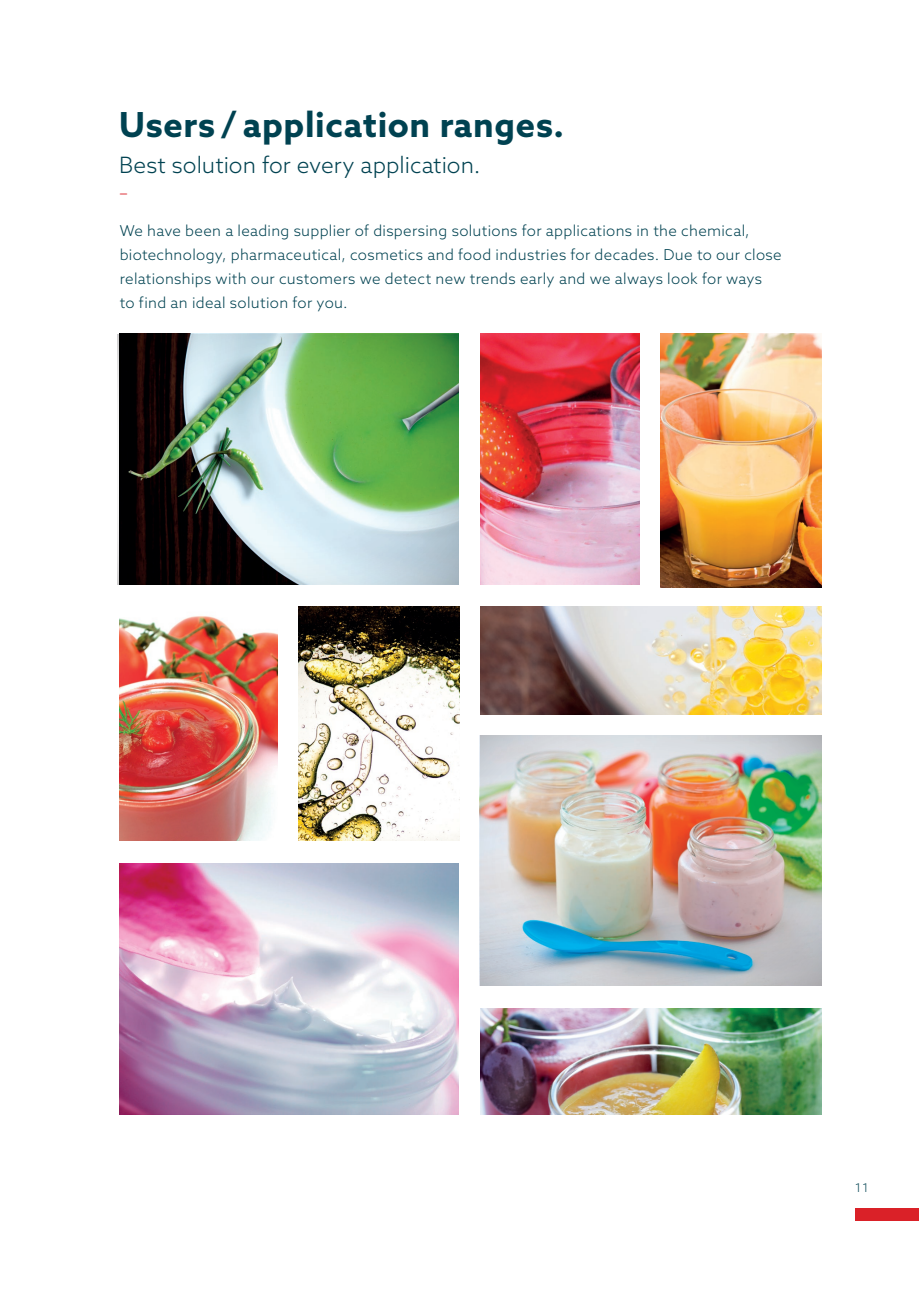
<style>
.page{position:relative;width:919px;height:1289px;background:#fff}
.page>*{position:absolute;margin:0;border:0;box-sizing:border-box;transform-origin:0 0}
.t1{font:700 34.5px "Azo Sans";letter-spacing:.02em;color:#004251}
.t2{font:300 22.5px "Azo Sans";letter-spacing:.005em;color:#004251}
.t3{font:300 18px "Azo Sans";color:#da2128}
.t4{font:300 15px/24px "Azo Sans";letter-spacing:.02em;color:#004251}
.t5{font:300 12px "Azo Sans";color:#004251}
</style>
<div class="page">
<div style="left:855px;top:1208px;width:63px;height:12px;background:#da2128"></div>
<img style="left:119px;top:863px;width:340px;height:251px">
<img style="left:119px;top:616px;width:158px;height:225px">
<img style="left:480px;top:334px;width:159px;height:250px">
<img style="left:299px;top:607px;width:160px;height:234px">
<img style="left:660px;top:334px;width:161px;height:253px">
<img style="left:480px;top:1008px;width:341px;height:106px">
<img style="left:480px;top:607px;width:341px;height:107px">
<svg style="left:118px;top:334px;width:341px;height:250px;background:#759475"></svg>
<img style="left:480px;top:735px;width:341px;height:250px">
<h1 class="t1" style="left:119px;top:102px;width:446px">Users / application ranges.</h1>
<h2 class="t2" style="left:119px;top:151px;width:363px">Best solution for every application.</h2>
<p class="t3" style="left:119px;top:181px;width:10px">–</p>
<p class="t4" style="left:120px;top:218px;width:663px">We have been a leading supplier of dispersing solutions for applications in the chemical, biotechnology, pharmaceutical, cosmetics and food industries for decades. Due to our close relationships with our customers we detect new trends early and we always look for ways<br>to find an ideal solution for you.</p>
<p class="t5" style="left:855px;top:1179px;width:15px">11</p>
</div>
